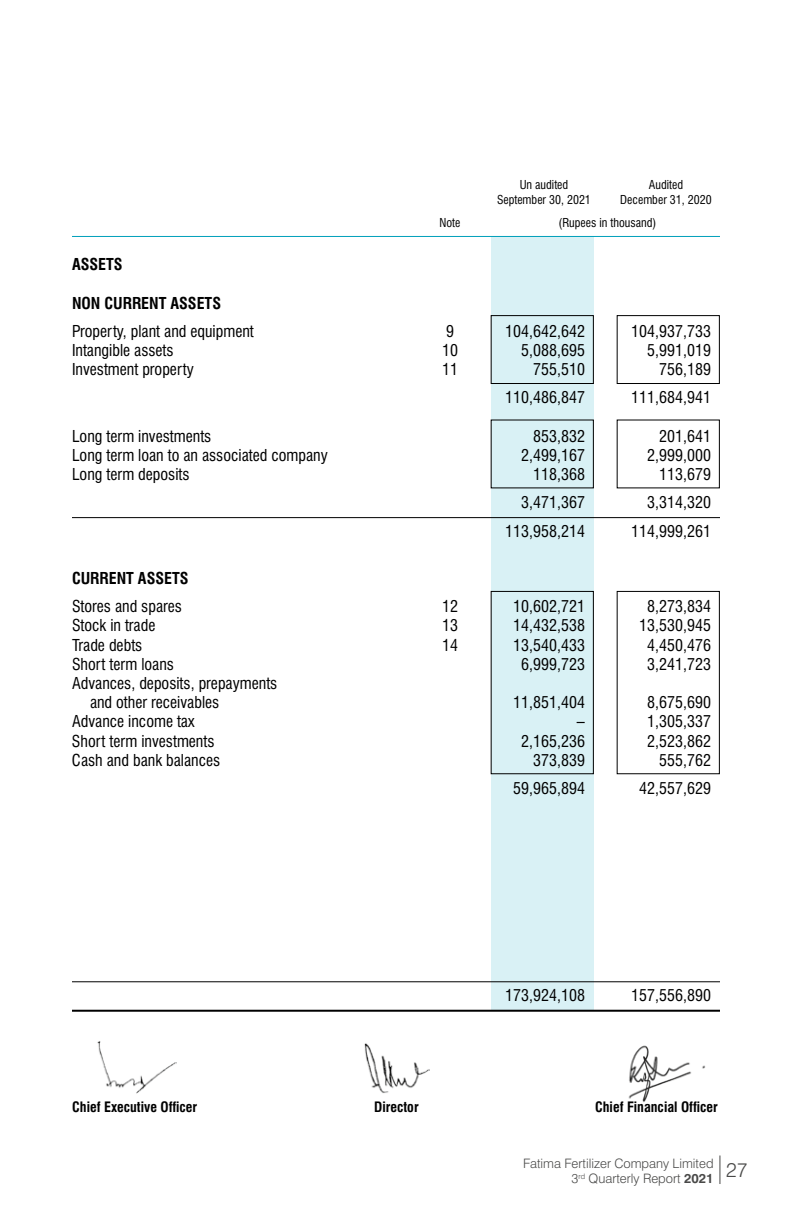
<style>
.page{position:relative;width:792px;height:1224px;background:#fff}
.page>*{position:absolute;margin:0;border:0;box-sizing:border-box;transform-origin:0 0}
.t1{font:300 20px "Swiss 721 BT";color:#494948}
.t2{font:condensed 16px/19.2px "Swiss 721 BT";color:#000}
.t3{font:700 condensed 16px "Swiss 721 BT";color:#000}
.t4{font:700 condensed 14px "Swiss 721 BT";color:#000}
.t5{font:300 13px/15.6px "Swiss 721 BT";color:#494948;text-align:right}
.t6{font:condensed 12px "Swiss 721 BT";color:#000}
.s1{font-weight:700}
</style>
<div class="page">
<svg style="left:720px;top:1156px;width:1px;height:28px"></svg>
<div style="left:491px;top:236px;width:103px;height:774px;background:#d9f1f5"></div>
<hr style="left:72px;top:236px;width:648px;height:1px;background:#009fba">
<hr style="left:72px;top:517px;width:648px;height:1px;background:#000">
<hr style="left:72px;top:981px;width:648px;height:1px;background:#000">
<hr style="left:72px;top:1010px;width:648px;height:2px;background:#000">
<div style="left:617px;top:315px;width:103px;height:69px;border:1px solid #000"></div>
<div style="left:491px;top:315px;width:103px;height:69px;border:1px solid #000"></div>
<div style="left:617px;top:591px;width:103px;height:183px;border:1px solid #000"></div>
<div style="left:491px;top:591px;width:103px;height:183px;border:1px solid #000"></div>
<img style="left:628px;top:1045px;width:78px;height:58px">
<img style="left:364px;top:1043px;width:66px;height:50px">
<img style="left:97px;top:1041px;width:79px;height:53px">
<p class="t6" style="left:520px;top:178px;width:50px">Un audited</p>
<p class="t6" style="left:649px;top:178px;width:36px">Audited</p>
<p class="t6" style="left:497px;top:192px;width:95px">September 30, 2021</p>
<p class="t6" style="left:620px;top:192px;width:93px">December 31, 2020</p>
<p class="t6" style="left:440px;top:215px;width:22px">Note</p>
<p class="t6" style="left:559px;top:215px;width:99px">(Rupees in thousand)</p>
<p class="t3" style="left:72px;top:255px;width:52px">ASSETS</p>
<p class="t3" style="left:72px;top:293px;width:151px">NON CURRENT ASSETS</p>
<p class="t2" style="left:72px;top:321px;width:183px">Property, plant and equipment</p>
<p class="t2" style="left:446px;top:321px;width:9px">9</p>
<p class="t2" style="left:505px;top:321px;width:81px">104,642,642</p>
<p class="t2" style="left:631px;top:321px;width:81px">104,937,733</p>
<p class="t2" style="left:72px;top:341px;width:103px">Intangible assets</p>
<p class="t2" style="left:442px;top:341px;width:17px">10</p>
<p class="t2" style="left:521px;top:341px;width:65px">5,088,695</p>
<p class="t2" style="left:647px;top:341px;width:65px">5,991,019</p>
<p class="t2" style="left:72px;top:360px;width:123px">Investment property</p>
<p class="t2" style="left:442px;top:360px;width:17px">11</p>
<p class="t2" style="left:533px;top:360px;width:53px">755,510</p>
<p class="t2" style="left:659px;top:360px;width:53px">756,189</p>
<p class="t2" style="left:505px;top:388px;width:81px">110,486,847</p>
<p class="t2" style="left:631px;top:388px;width:81px">111,684,941</p>
<p class="t2" style="left:72px;top:426px;width:141px">Long term investments</p>
<p class="t2" style="left:533px;top:426px;width:53px">853,832</p>
<p class="t2" style="left:659px;top:426px;width:53px">201,641</p>
<p class="t2" style="left:72px;top:446px;width:257px">Long term loan to an associated company</p>
<p class="t2" style="left:521px;top:446px;width:65px">2,499,167</p>
<p class="t2" style="left:647px;top:446px;width:65px">2,999,000</p>
<p class="t2" style="left:72px;top:465px;width:119px">Long term deposits</p>
<p class="t2" style="left:533px;top:465px;width:53px">118,368</p>
<p class="t2" style="left:659px;top:465px;width:53px">113,679</p>
<p class="t2" style="left:521px;top:493px;width:65px">3,471,367</p>
<p class="t2" style="left:647px;top:493px;width:65px">3,314,320</p>
<p class="t2" style="left:505px;top:521px;width:81px">113,958,214</p>
<p class="t2" style="left:631px;top:521px;width:81px">114,999,261</p>
<p class="t3" style="left:72px;top:569px;width:118px">CURRENT ASSETS</p>
<p class="t2" style="left:72px;top:597px;width:111px">Stores and spares</p>
<p class="t2" style="left:442px;top:597px;width:17px">12</p>
<p class="t2" style="left:513px;top:597px;width:73px">10,602,721</p>
<p class="t2" style="left:647px;top:597px;width:65px">8,273,834</p>
<p class="t2" style="left:72px;top:616px;width:85px">Stock in trade</p>
<p class="t2" style="left:442px;top:616px;width:17px">13</p>
<p class="t2" style="left:513px;top:616px;width:73px">14,432,538</p>
<p class="t2" style="left:639px;top:616px;width:73px">13,530,945</p>
<p class="t2" style="left:72px;top:635px;width:72px">Trade debts</p>
<p class="t2" style="left:442px;top:635px;width:17px">14</p>
<p class="t2" style="left:513px;top:635px;width:73px">13,540,433</p>
<p class="t2" style="left:647px;top:635px;width:65px">4,450,476</p>
<p class="t2" style="left:72px;top:654px;width:104px">Short term loans</p>
<p class="t2" style="left:521px;top:654px;width:65px">6,999,723</p>
<p class="t2" style="left:647px;top:654px;width:65px">3,241,723</p>
<p class="t2" style="left:90px;top:674px;width:189px;text-indent:-18px">Advances, deposits, prepayments and other receivables</p>
<p class="t2" style="left:513px;top:693px;width:73px">11,851,404</p>
<p class="t2" style="left:647px;top:693px;width:65px">8,675,690</p>
<p class="t2" style="left:72px;top:712px;width:124px">Advance income tax</p>
<p class="t2" style="left:577px;top:712px;width:9px">–</p>
<p class="t2" style="left:647px;top:712px;width:65px">1,305,337</p>
<p class="t2" style="left:72px;top:731px;width:144px">Short term investments</p>
<p class="t2" style="left:521px;top:731px;width:65px">2,165,236</p>
<p class="t2" style="left:647px;top:731px;width:65px">2,523,862</p>
<p class="t2" style="left:72px;top:750px;width:150px">Cash and bank balances</p>
<p class="t2" style="left:533px;top:750px;width:53px">373,839</p>
<p class="t2" style="left:659px;top:750px;width:53px">555,762</p>
<p class="t2" style="left:513px;top:778px;width:73px">59,965,894</p>
<p class="t2" style="left:639px;top:778px;width:73px">42,557,629</p>
<p class="t2" style="left:505px;top:985px;width:81px">173,924,108</p>
<p class="t2" style="left:631px;top:985px;width:81px">157,556,890</p>
<p class="t4" style="left:72px;top:1098px;width:127px">Chief Executive Officer</p>
<p class="t4" style="left:374px;top:1098px;width:46px">Director</p>
<p class="t4" style="left:595px;top:1098px;width:124px">Chief Financial Officer</p>
<p class="t5" style="left:523px;top:1155px;width:192px">Fatima Fertilizer Company Limited<br>3<sup>rd</sup> Quarterly Report <span class="s1">2021</span></p>
<p class="t1" style="left:726px;top:1158px;width:23px">27</p>
</div>
